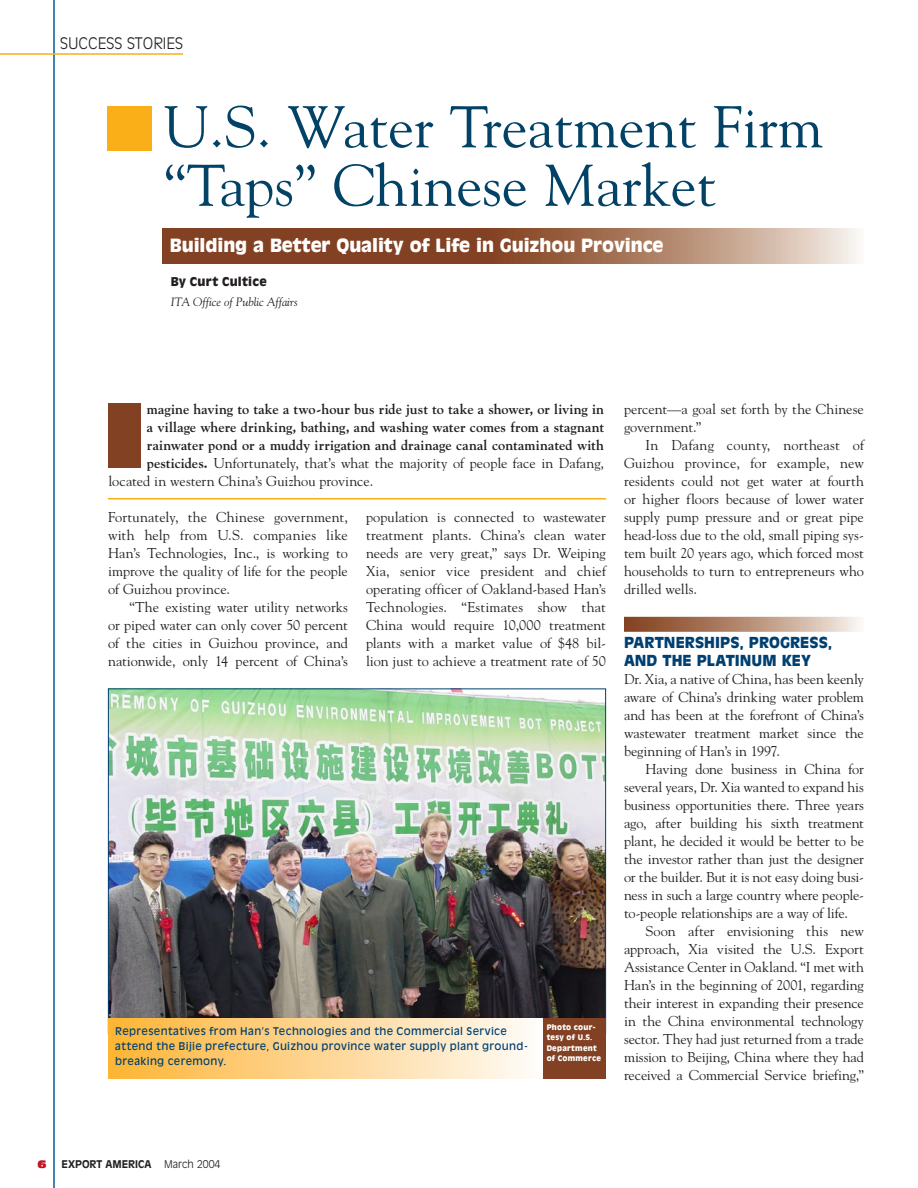
<style>
.page{position:relative;width:918px;height:1188px;background:#fff}
.page>*{position:absolute;margin:0;border:0;box-sizing:border-box;transform-origin:0 0}
.t1{font:89.85px "Antique Olive Nord";color:#834123}
.t2{font:58.5px/58.5px "Goudy";color:#024266}
.t3{font:900 18px "Antique Olive";letter-spacing:-.005em;color:#fff}
.t4{font:300 15.75px "Antique Olive";color:#231f20}
.t5{font:900 15px/18px "Antique Olive";letter-spacing:.005em;color:#004071}
.t6{font:14.25px/18px "Goudy";letter-spacing:-.005em;color:#231f20;text-align:justify}
.t7{font:700 14.25px "Goudy";color:#231f20}
.t8{font:italic 12px "Goudy";letter-spacing:-.005em;color:#231f20}
.t9{font:900 12px "Antique Olive";letter-spacing:.02em;color:#231f20}
.t10{font:10.5px/15px "Antique Olive";letter-spacing:.03em;color:#004071}
.t11{font:700 10.5px "Antique Olive";color:#231f20}
.t12{font:10.5px "Antique Olive Nord";color:#c31324}
.t13{font:900 7.5px/10.5px "Antique Olive";letter-spacing:.03em;color:#fff}
.s1{font-weight:700}
.s2{font-weight:300}
</style>
<div class="page">
<svg style="left:624px;top:617px;width:236px;height:15px;background:#b8917a"></svg>
<hr style="left:108px;top:498px;width:498px;height:2px;background:#faae18">
<svg style="left:162px;top:228px;width:697px;height:35px;background:#9f6b50"></svg>
<div style="left:107px;top:106px;width:44px;height:44px;background:#faae18"></div>
<hr style="left:53px;top:0;width:2px;height:1188px;background:#005d9c">
<hr style="left:0;top:53px;width:183px;height:2px;background:#faae18">
<img style="left:110px;top:690px;width:494px;height:328px">
<div style="left:108px;top:1018px;width:436px;height:61px;background:linear-gradient(to right,#fdb435,#fefbf8)"></div>
<div style="left:543px;top:1018px;width:63px;height:61px;background:#834123"></div>
<p class="t4" style="left:60px;top:34px;width:124px">SUCCESS STORIES</p>
<h2 class="t2" style="left:164px;top:96px;width:661px">U.S. Water Treatment Firm “Taps” Chinese Market</h2>
<p class="t3" style="left:170px;top:235px;width:495px">Building a Better Quality of Life in Guizhou Province</p>
<p class="t9" style="left:171px;top:275px;width:98px">By Curt Cultice</p>
<p class="t8" style="left:171px;top:295px;width:129px">ITA Office of Public Affairs</p>
<h1 class="t1" style="left:102px;top:380px;width:47px">I</h1>
<p class="t7" style="left:147px;top:400px;width:459px">magine having to take a two-hour bus ride just to take a shower, or living in</p>
<p class="t7" style="left:147px;top:418px;width:459px">a village where drinking, bathing, and washing water comes from a stagnant</p>
<p class="t7" style="left:147px;top:436px;width:459px">rainwater pond or a muddy irrigation and drainage canal contaminated with</p>
<p class="t6" style="left:147px;top:454px;width:459px"><span class="s1">pesticides.</span> Unfortunately, that’s what the majority of people face in Dafang,</p>
<p class="t6" style="left:108px;top:472px;width:266px">located in western China’s Guizhou province.</p>
<p class="t6" style="left:108px;top:508px;width:241px">Fortunately, the Chinese government, with help from U.S. companies like Han’s Technologies, Inc., is working to improve the quality of life for the people of Guizhou province.</p>
<p class="t6" style="left:108px;top:598px;width:242px;text-indent:22px">“The existing water utility networks or piped water can only cover 50 percent of the cities in Guizhou province, and nationwide, only 14 percent of China’s</p>
<p class="t6" style="left:366px;top:508px;width:242px">population is connected to wastewater treatment plants. China’s clean water needs are very great,” says Dr. Weiping Xia, senior vice president and chief operating officer of Oakland-based Han’s Technologies. “Estimates show that China would require 10,000 treatment plants with a market value of $48 bil&shy;lion just to achieve a treatment rate of 50</p>
<p class="t10" style="left:115px;top:1023px;width:414px">Representatives from Han’s Technologies and the Commercial Service attend the Bijie prefecture, Guizhou province water supply plant ground&shy;breaking ceremony.</p>
<p class="t13" style="left:547px;top:1022px;width:56px">Photo cour&shy;tesy of U.S.<br>Department of Commerce</p>
<p class="t6" style="left:624px;top:400px;width:241px">percent—a goal set forth by the Chinese government.”</p>
<p class="t6" style="left:624px;top:436px;width:242px;text-indent:22px">In Dafang county, northeast of Guizhou province, for example, new residents could not get water at fourth or higher floors because of lower water supply pump pressure and or great pipe head-loss due to the old, small piping sys&shy;tem built 20 years ago, which forced most households to turn to entrepreneurs who drilled wells.</p>
<p class="t5" style="left:624px;top:633px;width:210px">PARTNERSHIPS, PROGRESS,<br>AND THE PLATINUM KEY</p>
<p class="t6" style="left:624px;top:670px;width:241px">Dr. Xia, a native of China, has been keenly aware of China’s drinking water problem and has been at the forefront of China’s wastewater treatment market since the beginning of Han’s in 1997.</p>
<p class="t6" style="left:624px;top:760px;width:242px;text-indent:22px">Having done business in China for several years, Dr. Xia wanted to expand his business opportunities there. Three years ago, after building his sixth treatment plant, he decided it would be better to be the investor rather than just the designer or the builder. But it is not easy doing busi&shy;ness in such a large country where people&shy;to-people relationships are a way of life.</p>
<p class="t6" style="left:624px;top:922px;width:242px;text-indent:22px">Soon after envisioning this new approach, Xia visited the U.S. Export Assistance Center in Oakland. “I met with Han’s in the beginning of 2001, regarding their interest in expanding their presence in the China environmental technology sector. They had just returned from a trade mission to Beijing, China where they had received a Commercial Service briefing,”</p>
<p class="t12" style="left:38px;top:1157px;width:11px">6</p>
<p class="t11" style="left:62px;top:1157px;width:160px">EXPORT AMERICA <span class="s2">March 2004</span></p>
</div>
